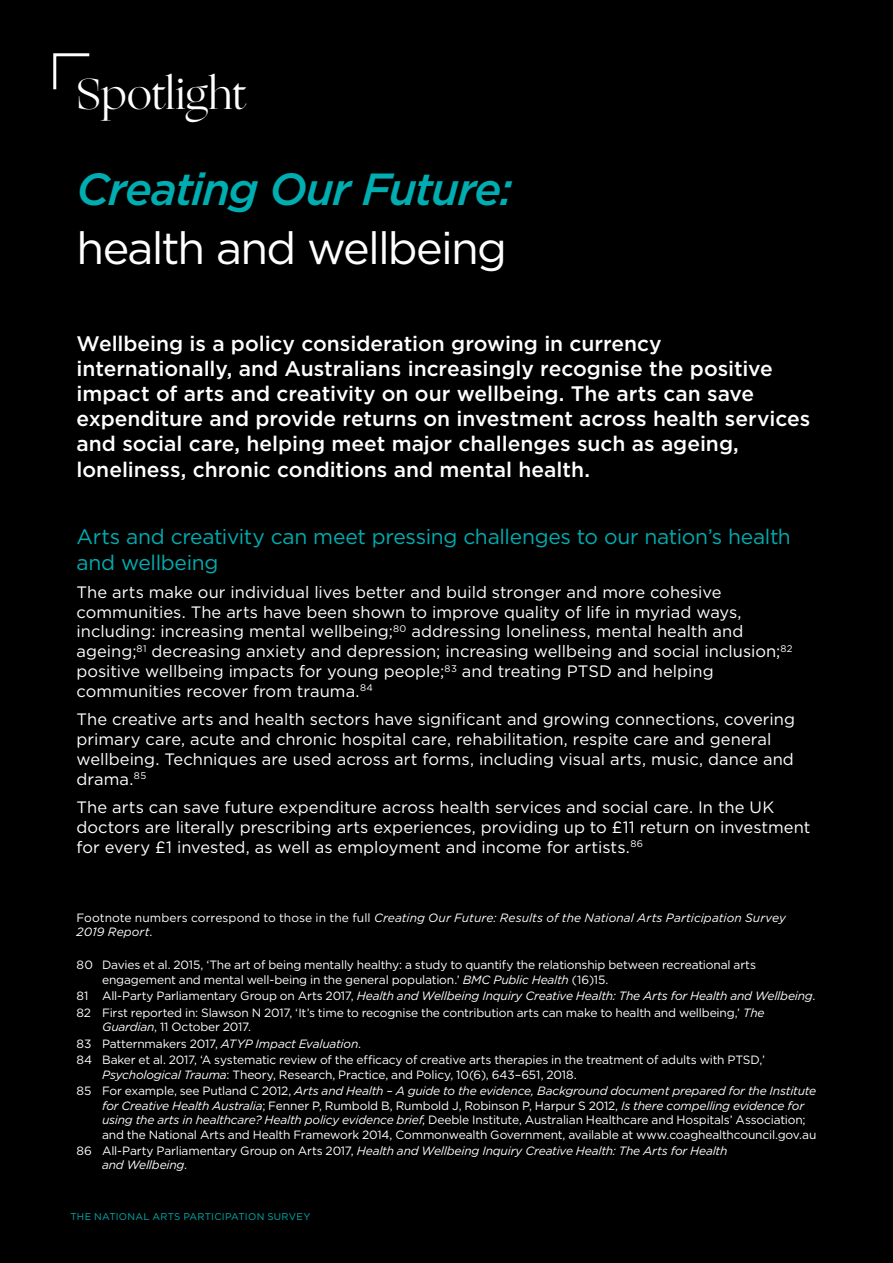
<style>
.page{position:relative;width:893px;height:1263px;background:#000}
.page>*{position:absolute;margin:0;border:0;box-sizing:border-box;transform-origin:0 0}
.t1{font:italic 500 45px "Gotham";letter-spacing:-.035em;color:#00adb0}
.t2{font:45px "Gotham";letter-spacing:-.04em;color:#fff}
.t3{font:43.5px "Ogg";letter-spacing:-.005em;color:#fff}
.t4{font:500 21px/25.2px "Gotham";color:#fff}
.t5{font:21px/25.2px "Gotham";letter-spacing:-.015em;color:#00adb0}
.t6{font:16.5px/19.8px "Gotham";color:#fff}
.t7{font:12px/14.4px "Gotham";letter-spacing:-.015em;color:#fff}
.t8{font:italic 12px/14.4px "Gotham";letter-spacing:-.01em;color:#fff}
.t9{font:9.75px "Gotham";letter-spacing:.03em;color:#00adb0}
.s1{font-style:normal}
.s2{font-style:italic}
</style>
<div class="page">
<svg style="left:53px;top:53px;width:37px;height:37px"></svg>
<h2 class="t3" style="left:77px;top:65px;width:172px">Spotlight</h2>
<h1 class="t1" style="left:77px;top:160px;width:438px">Creating Our Future:</h1>
<h1 class="t2" style="left:77px;top:219px;width:432px">health and wellbeing</h1>
<p class="t4" style="left:77px;top:330px;width:735px">Wellbeing is a policy consideration growing in currency internationally, and Australians increasingly recognise the positive impact of arts and creativity on our wellbeing. The arts can save expenditure and provide returns on investment across health services and social care, helping meet major challenges such as ageing, loneliness, chronic conditions and mental health.</p>
<h3 class="t5" style="left:77px;top:524px;width:716px">Arts and creativity can meet pressing challenges to our nation’s health and wellbeing</h3>
<p class="t6" style="left:77px;top:582px;width:718px">The arts make our individual lives better and build stronger and more cohesive communities. The arts have been shown to improve quality of life in myriad ways, including: increasing mental wellbeing;<sup>80</sup> addressing loneliness, mental health and ageing;<sup>81</sup> decreasing anxiety and depression; increasing wellbeing and social inclusion;<sup>82 </sup>positive wellbeing impacts for young people;<sup>83</sup> and treating PTSD and helping communities recover from trauma.<sup>84</sup></p>
<p class="t6" style="left:77px;top:709px;width:720px">The creative arts and health sectors have significant and growing connections, covering primary care, acute and chronic hospital care, rehabilitation, respite care and general wellbeing. Techniques are used across art forms, including visual arts, music, dance and drama.<sup>85</sup></p>
<p class="t6" style="left:77px;top:797px;width:735px">The arts can save future expenditure across health services and social care. In the UK doctors are literally prescribing arts experiences, providing up to £11 return on investment for every £1 invested, as well as employment and income for artists.<sup>86</sup></p>
<p class="t8" style="left:77px;top:910px;width:711px"><span class="s1">Footnote numbers correspond to those in the full</span> Creating Our Future: Results of the National Arts Participation Survey<br>2019 Report<span class="s1">.</span></p>
<p class="t7" style="left:102px;top:958px;width:655px;text-indent:-26px">80 Davies et al. 2015, ‘The art of being mentally healthy: a study to quantify the relationship between recreational arts engagement and mental well-being in the general population.’ <span class="s2">BMC Public Health</span> (16)15.</p>
<p class="t7" style="left:77px;top:988px;width:740px;line-height:16.5px">81 All-Party Parliamentary Group on Arts 2017, <span class="s2">Health and Wellbeing Inquiry Creative Health: The Arts for Health and Wellbeing</span>.<br>82 First reported in: Slawson N 2017, ‘It’s time to recognise the contribution arts can make to health and wellbeing,’ <span class="s2">The</span></p>
<p class="t7" style="left:77px;top:1018px;width:690px;line-height:16.5px;text-indent:26px"><span class="s2">Guardian</span>, 11 October 2017.<br>83 Patternmakers 2017, <span class="s2">ATYP Impact Evaluation</span>.<br>84 Baker et al. 2017, ‘A systematic review of the efficacy of creative arts therapies in the treatment of adults with PTSD,’</p>
<p class="t8" style="left:77px;top:1066px;width:741px;line-height:16.5px;text-indent:26px">Psychological Trauma<span class="s1">: Theory, Research, Practice, and Policy, 10(6), 643–651, 2018.<br>85 For example, see Putland C 2012,</span> Arts and Health – A guide to the evidence, Background document prepared for the Institute</p>
<p class="t7" style="left:102px;top:1098px;width:716px"><span class="s2">for Creative Health Australia</span>; Fenner P, Rumbold B, Rumbold J, Robinson P, Harpur S 2012, <span class="s2">Is there compelling evidence for using the arts in healthcare? Health policy evidence brief</span>, Deeble Institute, Australian Healthcare and Hospitals’ Association; and the National Arts and Health Framework 2014, Commonwealth Government, available at www.coaghealthcouncil.gov.au</p>
<p class="t8" style="left:102px;top:1143px;width:627px;text-indent:-26px"><span class="s1">86 All-Party Parliamentary Group on Arts 2017,</span> Health and Wellbeing Inquiry Creative Health: The Arts for Health and Wellbeing<span class="s1">.</span></p>
<p class="t9" style="left:70px;top:1210px;width:241px">THE NATIONAL ARTS PARTICIPATION SURVEY</p>
</div>
